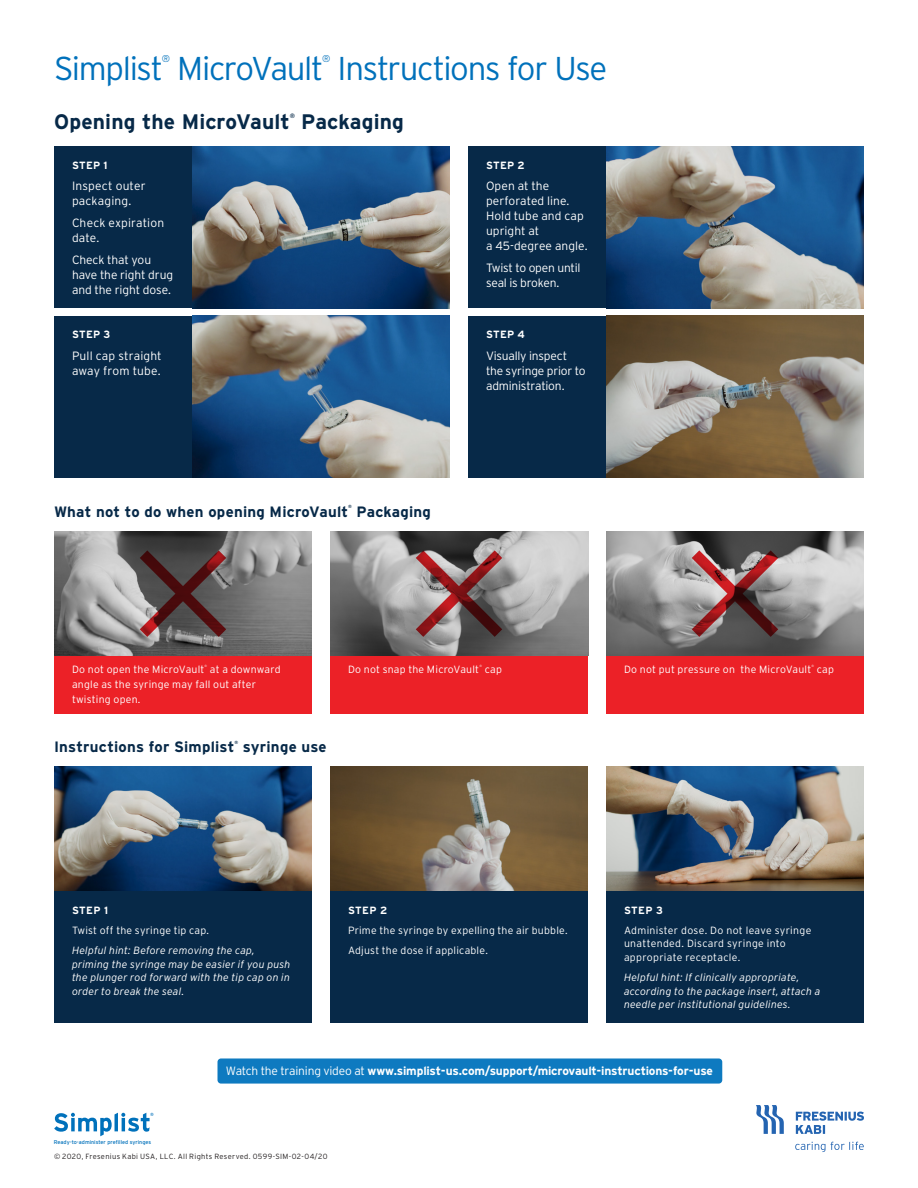
<style>
.page{position:relative;width:918px;height:1188px;background:#fff}
.page>*{position:absolute;margin:0;border:0;box-sizing:border-box;transform-origin:0 0}
.Subtitle{font:300 33px "Interstate";letter-spacing:-.04em;color:#0071bb}
.t1{font:700 21px "Interstate";letter-spacing:.005em;color:#072948}
.t2{font:700 15px "Interstate";letter-spacing:.015em;color:#072948}
.t3{font:300 12px/15px "Interstate";color:#fff}
.Subtitle-2{font:700 12px "Interstate";letter-spacing:-.02em;color:#fff}
.t4{font:300 10.5px/15px "Interstate";letter-spacing:.02em;color:#fff}
.t5{font:italic 300 10.5px/13.5px "Interstate";letter-spacing:.015em;color:#fff}
.t6{font:700 10.5px "Interstate";letter-spacing:.025em;color:#fff}
.Subtitle-3{font:300 9.9px "Interstate";color:#0071bb}
.paragraph{font:300 7.5px "Interstate";letter-spacing:.04em;color:#231f20}
.t7{font:700 6.3px "Interstate";color:#072948}
.t8{font:5.55px "Interstate";color:#0071bb}
.t9{font:700 4.5px "Interstate";color:#072948}
.t10{font:300 3.15px "Interstate";color:#fff}
.s1{font-weight:300}
</style>
<div class="page">
<div style="left:54px;top:146px;width:302px;height:162px;background:#072948"></div>
<div style="left:54px;top:316px;width:302px;height:162px;background:#072948"></div>
<div style="left:468px;top:146px;width:302px;height:162px;background:#072948"></div>
<div style="left:468px;top:316px;width:302px;height:162px;background:#072948"></div>
<img style="left:192px;top:146px;width:258px;height:162px">
<img style="left:192px;top:316px;width:258px;height:162px">
<img style="left:606px;top:146px;width:258px;height:162px">
<img style="left:606px;top:316px;width:258px;height:162px">
<img style="left:54px;top:532px;width:258px;height:124px">
<img style="left:54px;top:767px;width:258px;height:124px">
<img style="left:330px;top:767px;width:258px;height:124px">
<img style="left:606px;top:767px;width:258px;height:124px">
<img style="left:330px;top:532px;width:258px;height:124px">
<img style="left:606px;top:532px;width:258px;height:124px">
<div style="left:54px;top:656px;width:258px;height:58px;background:#ec2127"></div>
<div style="left:54px;top:891px;width:258px;height:132px;background:#072948"></div>
<div style="left:330px;top:891px;width:258px;height:132px;background:#072948"></div>
<div style="left:606px;top:891px;width:258px;height:132px;background:#072948"></div>
<div style="left:330px;top:656px;width:258px;height:58px;background:#ec2127"></div>
<div style="left:606px;top:656px;width:258px;height:58px;background:#ec2127"></div>
<svg style="left:138px;top:549px;width:90px;height:89px;background:#5f494a"></svg>
<svg style="left:414px;top:549px;width:90px;height:89px;background:#846465"></svg>
<svg style="left:690px;top:549px;width:90px;height:89px;background:#836263"></svg>
<svg style="left:756px;top:1105px;width:28px;height:29px"></svg>
<svg style="left:796px;top:1112px;width:68px;height:22px"></svg>
<svg style="left:795px;top:1142px;width:69px;height:10px"></svg>
<svg style="left:54px;top:1113px;width:99px;height:23px"></svg>
<div style="left:217px;top:1058px;width:505px;height:26px;background:#0e7ac0;border-radius:4px"></div>
<p class="Subtitle-3" style="left:162px;top:53px;width:10px">®</p>
<p class="Subtitle-3" style="left:322px;top:53px;width:10px">®</p>
<p class="Subtitle" style="left:54px;top:49px;width:555px">Simplist MicroVault Instructions for Use</p>
<p class="t1" style="left:54px;top:109px;width:237px">Opening the MicroVault</p>
<p class="t7" style="left:290px;top:112px;width:7px">®</p>
<p class="t1" style="left:301px;top:109px;width:104px">Packaging</p>
<p class="t6" style="left:72px;top:159px;width:37px">STEP 1</p>
<p class="t3" style="left:72px;top:179px;width:75px">Inspect outer packaging.</p>
<p class="t3" style="left:72px;top:215px;width:94px">Check expiration date.</p>
<p class="t3" style="left:72px;top:252px;width:103px">Check that you have the right drug and the right dose.</p>
<p class="t6" style="left:72px;top:328px;width:40px">STEP 3</p>
<p class="t3" style="left:72px;top:348px;width:91px">Pull cap straight away from tube.</p>
<p class="t2" style="left:54px;top:502px;width:296px">What not to do when opening MicroVault</p>
<p class="t9" style="left:348px;top:504px;width:5px">®</p>
<p class="t2" style="left:357px;top:502px;width:76px">Packaging</p>
<p class="t6" style="left:486px;top:159px;width:40px">STEP 2</p>
<p class="t3" style="left:486px;top:179px;width:103px">Open at the perforated line.<br>Hold tube and cap upright at<br>a 45-degree angle.</p>
<p class="t3" style="left:486px;top:260px;width:96px">Twist to open until seal is broken.</p>
<p class="t6" style="left:486px;top:328px;width:40px">STEP 4</p>
<p class="t3" style="left:486px;top:348px;width:101px">Visually inspect the syringe prior to administration.</p>
<p class="t4" style="left:72px;top:662px;width:134px">Do not open the MicroVault</p>
<p class="t10" style="left:205px;top:664px;width:4px">®</p>
<p class="t4" style="left:72px;top:662px;width:210px;text-indent:138px">at a downward angle as the syringe may fall out after twisting open.</p>
<p class="t2" style="left:54px;top:738px;width:182px">Instructions for Simplist</p>
<p class="t9" style="left:234px;top:739px;width:5px">®</p>
<p class="t2" style="left:243px;top:738px;width:85px">syringe use</p>
<p class="t4" style="left:348px;top:662px;width:133px">Do not snap the MicroVault</p>
<p class="t10" style="left:479px;top:664px;width:4px">®</p>
<p class="t4" style="left:485px;top:662px;width:19px">cap</p>
<p class="t4" style="left:624px;top:662px;width:189px">Do not put pressure on the MicroVault</p>
<p class="t10" style="left:812px;top:664px;width:4px">®</p>
<p class="t4" style="left:817px;top:662px;width:19px">cap</p>
<p class="t6" style="left:72px;top:903px;width:38px">STEP 1</p>
<p class="t4" style="left:72px;top:923px;width:139px">Twist off the syringe tip cap.</p>
<p class="t5" style="left:72px;top:944px;width:220px">Helpful hint: Before removing the cap, priming the syringe may be easier if you push the plunger rod forward with the tip cap on in order to break the seal.</p>
<p class="t6" style="left:348px;top:903px;width:41px">STEP 2</p>
<p class="t4" style="left:348px;top:923px;width:221px">Prime the syringe by expelling the air bubble.</p>
<p class="t4" style="left:348px;top:943px;width:141px">Adjust the dose if applicable.</p>
<p class="t6" style="left:624px;top:903px;width:40px">STEP 3</p>
<p class="t4" style="left:624px;top:923px;width:189px;line-height:13.5px">Administer dose. Do not leave syringe unattended. Discard syringe into appropriate receptacle.</p>
<p class="t5" style="left:624px;top:971px;width:198px">Helpful hint: If clinically appropriate, according to the package insert, attach a needle per institutional guidelines.</p>
<p class="t8" style="left:54px;top:1138px;width:99px">Ready-to-administer prefilled syringes</p>
<p class="Subtitle-2" style="left:226px;top:1064px;width:489px"><span class="s1">Watch the training video at</span> www.simplist-us.com/support/microvault-instructions-for-use</p>
<p class="paragraph" style="left:54px;top:1152px;width:275px">© 2020, Fresenius Kabi USA, LLC. All Rights Reserved. 0599-SIM-02-04/20</p>
</div>
